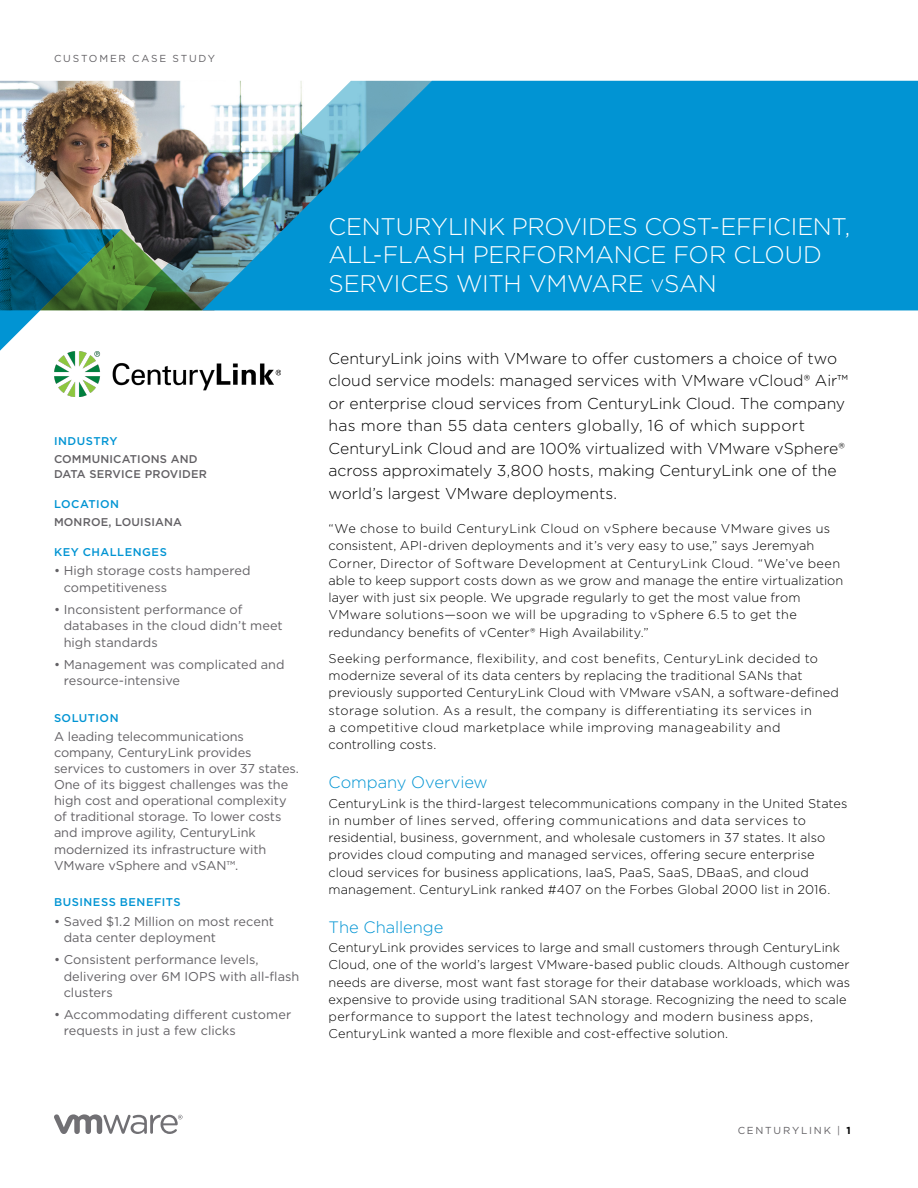
<style>
.page{position:relative;width:918px;height:1188px;background:#fff}
.page>*{position:absolute;margin:0;border:0;box-sizing:border-box;transform-origin:0 0}
.t1{font:300 24px/28.5px "Gotham";letter-spacing:-.01em;color:#fff}
.t2{font:300 16.5px "Gotham";letter-spacing:-.005em;color:#0194d3}
.t3{font:300 15.75px/22.5px "Gotham";color:#000}
.t4{font:300 12.75px/17.2px "Gotham";letter-spacing:.01em;color:#000}
.t5{font:12.75px/16.5px "Gotham";letter-spacing:-.005em;color:#636165}
.t6{font:500 11.25px "Gotham";letter-spacing:.045em;color:#0194d3}
.t7{font:500 11.25px/15px "Gotham";letter-spacing:.015em;color:#636165}
.t8{font:10.2px "Gotham";letter-spacing:.18em;color:#636165}
.s1{font-size:18px}
.s2{font-weight:700;color:#000}
</style>
<div class="page">
<svg style="left:54px;top:1114px;width:129px;height:20px"></svg>
<img style="left:0;top:81px;width:121px;height:148px">
<img style="left:121px;top:81px;width:81px;height:148px">
<svg style="left:202px;top:81px;width:716px;height:229px;background:#1898ce"></svg>
<svg style="left:0;top:229px;width:202px;height:122px"></svg>
<img style="left:54px;top:351px;width:226px;height:46px">
<p class="t8" style="left:54px;top:52px;width:163px">CUSTOMER CASE STUDY</p>
<p class="t6" style="left:54px;top:433px;width:65px">INDUSTRY</p>
<p class="t7" style="left:54px;top:451px;width:155px">COMMUNICATIONS AND<br>DATA SERVICE PROVIDER</p>
<p class="t6" style="left:54px;top:496px;width:67px">LOCATION</p>
<p class="t7" style="left:54px;top:514px;width:130px">MONROE, LOUISIANA</p>
<p class="t6" style="left:54px;top:544px;width:114px">KEY CHALLENGES</p>
<p class="t5" style="left:64px;top:562px;width:188px;text-indent:-10px">• High storage costs hampered competitiveness</p>
<p class="t5" style="left:64px;top:601px;width:220px;text-indent:-10px">• Inconsistent performance of databases in the cloud didn’t meet high standards</p>
<p class="t5" style="left:64px;top:656px;width:222px;text-indent:-10px">• Management was complicated and resource-intensive</p>
<p class="t6" style="left:54px;top:710px;width:66px">SOLUTION</p>
<p class="t5" style="left:54px;top:728px;width:246px">A leading telecommunications company, CenturyLink provides services to customers in over 37 states.<br>One of its biggest challenges was the high cost and operational complexity of traditional storage. To lower costs and improve agility, CenturyLink modernized its infrastructure with VMware vSphere and vSAN™.</p>
<p class="t6" style="left:54px;top:895px;width:128px">BUSINESS BENEFITS</p>
<p class="t5" style="left:64px;top:913px;width:212px;text-indent:-10px">• Saved $1.2 Million on most recent data center deployment</p>
<p class="t5" style="left:64px;top:951px;width:237px;text-indent:-10px">• Consistent performance levels, delivering over 6M IOPS with all-flash clusters</p>
<p class="t5" style="left:64px;top:1006px;width:229px;text-indent:-10px">• Accommodating different customer requests in just a few clicks</p>
<h1 class="t1" style="left:328px;top:212px;width:523px">CENTURYLINK PROVIDES COST-EFFICIENT,<br>ALL-FLASH PERFORMANCE FOR CLOUD<br>SERVICES WITH VMWARE <span class="s1">v</span>SAN</h1>
<p class="t3" style="left:328px;top:346px;width:521px">CenturyLink joins with VMware to offer customers a choice of two cloud service models: managed services with VMware vCloud® Air™ or enterprise cloud services from CenturyLink Cloud. The company has more than 55 data centers globally, 16 of which support CenturyLink Cloud and are 100% virtualized with VMware vSphere® across approximately 3,800 hosts, making CenturyLink one of the world’s largest VMware deployments.</p>
<p class="t4" style="left:328px;top:520px;width:516px">“We chose to build CenturyLink Cloud on vSphere because VMware gives us consistent, API-driven deployments and it’s very easy to use,” says Jeremyah Corner, Director of Software Development at CenturyLink Cloud. “We’ve been able to keep support costs down as we grow and manage the entire virtualization layer with just six people. We upgrade regularly to get the most value from VMware solutions—soon we will be upgrading to vSphere 6.5 to get the redundancy benefits of vCenter® High Availability.”</p>
<p class="t4" style="left:328px;top:649px;width:512px">Seeking performance, flexibility, and cost benefits, CenturyLink decided to modernize several of its data centers by replacing the traditional SANs that previously supported CenturyLink Cloud with VMware vSAN, a software-defined storage solution. As a result, the company is differentiating its services in<br>a competitive cloud marketplace while improving manageability and controlling costs.</p>
<p class="t2" style="left:328px;top:772px;width:161px">Company Overview</p>
<p class="t4" style="left:328px;top:794px;width:520px">CenturyLink is the third-largest telecommunications company in the United States in number of lines served, offering communications and data services to residential, business, government, and wholesale customers in 37 states. It also provides cloud computing and managed services, offering secure enterprise cloud services for business applications, IaaS, PaaS, SaaS, DBaaS, and cloud management. CenturyLink ranked #407 on the Forbes Global 2000 list in 2016.</p>
<p class="t2" style="left:328px;top:917px;width:116px">The Challenge</p>
<p class="t4" style="left:328px;top:939px;width:523px">CenturyLink provides services to large and small customers through CenturyLink Cloud, one of the world’s largest VMware-based public clouds. Although customer needs are diverse, most want fast storage for their database workloads, which was expensive to provide using traditional SAN storage. Recognizing the need to scale performance to support the latest technology and modern business apps, CenturyLink wanted a more flexible and cost-effective solution.</p>
<p class="t8" style="left:738px;top:1124px;width:114px">CENTURYLINK | <span class="s2">1</span></p>
</div>
